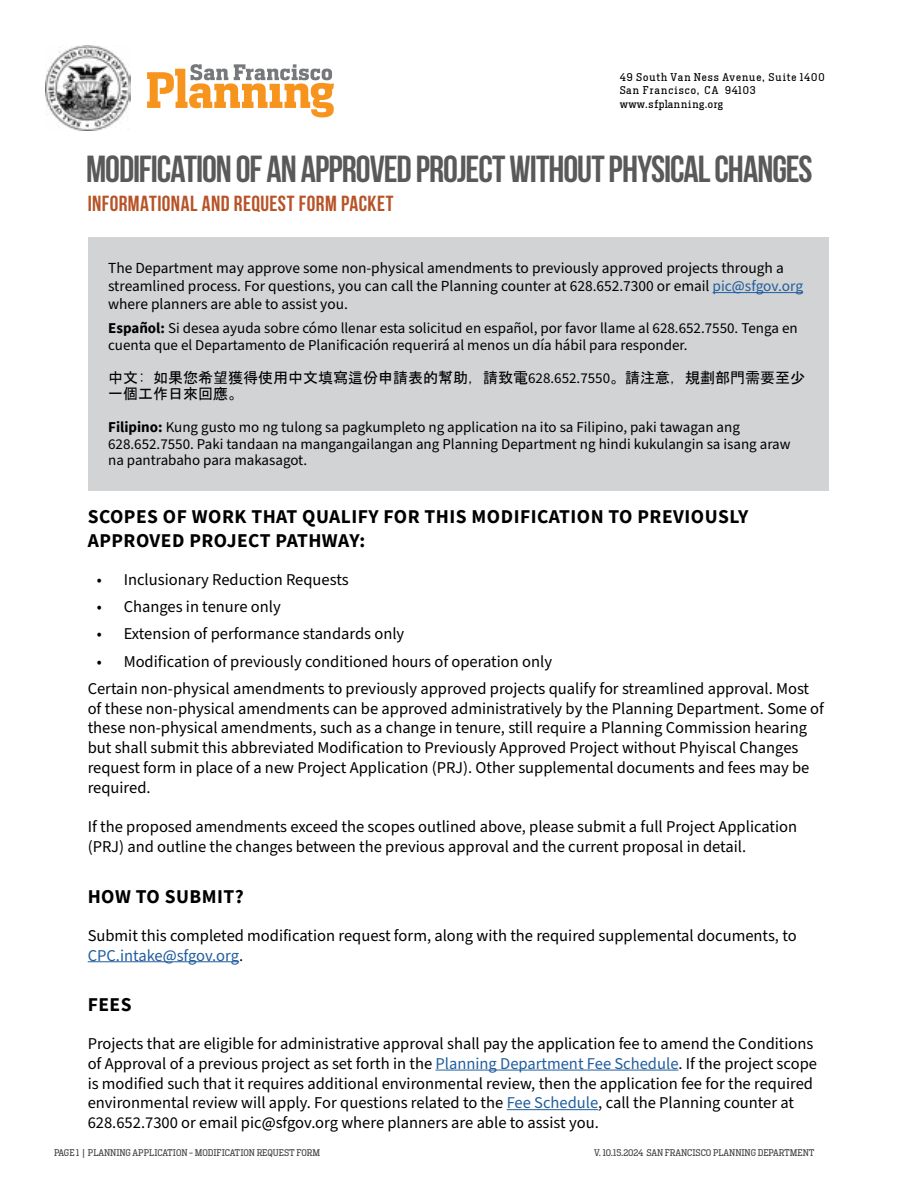
<style>
.page{position:relative;width:918px;height:1188px;background:#fff}
.page>*{position:absolute;margin:0;border:0;box-sizing:border-box;transform-origin:0 0}
.t1{font:700 37.5px "Bebas Neue";letter-spacing:-.03em;color:#595959}
.t2{font:700 21.75px "Bebas Neue";letter-spacing:.02em;color:#b75327}
.t3{font:700 19.5px/23.4px "Source Sans Pro";letter-spacing:.025em;color:#000}
.t4{font:16.5px/19.8px "Source Sans Pro";color:#000}
.t5{font:15.3px/18px "Source Sans Pro";color:#000}
.t6{font:15px/16.5px "Source Sans Pro";color:#000}
.t7{font:15px/16.5px "MS Gothic";color:#000}
.t8{font:10.5px/13.5px "Heron Serif";letter-spacing:.09em;color:#000}
.t9{font:9px "Heron Serif";letter-spacing:-.005em;color:#414042}
.s1{color:#215e9e}
.s2{font-weight:700}
.s3{font-family:"Source Sans Pro"}
</style>
<div class="page">
<svg style="left:147px;top:64px;width:187px;height:53px"></svg>
<img style="left:45px;top:45px;width:86px;height:85px">
<div style="left:88px;top:237px;width:741px;height:254px;background:#d1d3d4"></div>
<hr style="left:713px;top:292px;width:90px;height:1px;background:#215e9e">
<hr style="left:88px;top:961px;width:151px;height:1px;background:#215e9e">
<hr style="left:436px;top:1070px;width:243px;height:1px;background:#215e9e">
<hr style="left:507px;top:1109px;width:91px;height:1px;background:#215e9e">
<p class="t8" style="left:620px;top:70px;width:207px">49 South Van Ness Avenue, Suite 1400<br>San Francisco, CA 94103 www.sfplanning.org</p>
<h1 class="t1" style="left:86px;top:149px;width:728px">MODIFICATION OF AN APPROVED PROJECT WITHOUT PHYSICAL CHANGES</h1>
<h2 class="t2" style="left:88px;top:192px;width:307px">INFORMATIONAL AND REQUEST FORM PACKET</h2>
<p class="t5" style="left:108px;top:260px;width:696px">The Department may approve some non-physical amendments to previously approved projects through a streamlined process. For questions, you can call the Planning counter at 628.652.7300 or email <span class="s1">pic@sfgov.org </span>where planners are able to assist you.</p>
<p class="t6" style="left:108px;top:321px;width:691px"><span class="s2">Español:</span> Si desea ayuda sobre cómo llenar esta solicitud en español, por favor llame al 628.652.7550. Tenga en cuenta que el Departamento de Planificación requerirá al menos un día hábil para responder.</p>
<p class="t7" style="left:108px;top:369px;width:699px">中文: 如果您希望獲得使用中文填寫這份申請表的幫助，請致電<span class="s3">628.652.7550</span>。請注意，規劃部門需要至少一個工作日來回應。</p>
<p class="t6" style="left:108px;top:420px;width:684px"><span class="s2">Filipino:</span> Kung gusto mo ng tulong sa pagkumpleto ng application na ito sa Filipino, paki tawagan ang<br>628.652.7550. Paki tandaan na mangangailangan ang Planning Department ng hindi kukulangin sa isang araw na pantrabaho para makasagot.</p>
<p class="t3" style="left:88px;top:505px;width:662px">SCOPES OF WORK THAT QUALIFY FOR THIS MODIFICATION TO PREVIOUSLY<br>APPROVED PROJECT PATHWAY:</p>
<p class="t4" style="left:97px;top:570px;width:254px">• Inclusionary Reduction Requests</p>
<p class="t4" style="left:97px;top:597px;width:186px">• Changes in tenure only</p>
<p class="t4" style="left:97px;top:624px;width:309px">• Extension of performance standards only</p>
<p class="t4" style="left:88px;top:648px;width:723px;line-height:27.3px;text-indent:9px">• Modification of previously conditioned hours of operation only<br>Certain non-physical amendments to previously approved projects qualify for streamlined approval. Most</p>
<p class="t4" style="left:88px;top:699px;width:738px">of these non-physical amendments can be approved administratively by the Planning Department. Some of these non-physical amendments, such as a change in tenure, still require a Planning Commission hearing but shall submit this abbreviated Modification to Previously Approved Project without Phyiscal Changes request form in place of a new Project Application (PRJ). Other supplemental documents and fees may be required.</p>
<p class="t4" style="left:88px;top:818px;width:711px">If the proposed amendments exceed the scopes outlined above, please submit a full Project Application (PRJ) and outline the changes between the previous approval and the current proposal in detail.</p>
<p class="t3" style="left:88px;top:884px;width:158px">HOW TO SUBMIT?</p>
<p class="t4" style="left:88px;top:926px;width:711px">Submit this completed modification request form, along with the required supplemental documents, to<br><span class="s1">CPC.intake@sfgov.org</span>.</p>
<p class="t3" style="left:88px;top:993px;width:45px">FEES</p>
<p class="t4" style="left:88px;top:1034px;width:731px">Projects that are eligible for administrative approval shall pay the application fee to amend the Conditions of Approval of a previous project as set forth in the <span class="s1">Planning Department Fee Schedule</span>. If the project scope is modified such that it requires additional environmental review, then the application fee for the required environmental review will apply. For questions related to the <span class="s1">Fee Schedule</span>, call the Planning counter at 628.652.7300 or email pic@sfgov.org where planners are able to assist you.</p>
<p class="t9" style="left:54px;top:1147px;width:268px">PAGE 1 | PLANNING APPLICATION - MODIFICATION REQUEST FORM</p>
<p class="t9" style="left:594px;top:1147px;width:222px">V. 10.15.2024 SAN FRANCISCO PLANNING DEPARTMENT</p>
</div>
